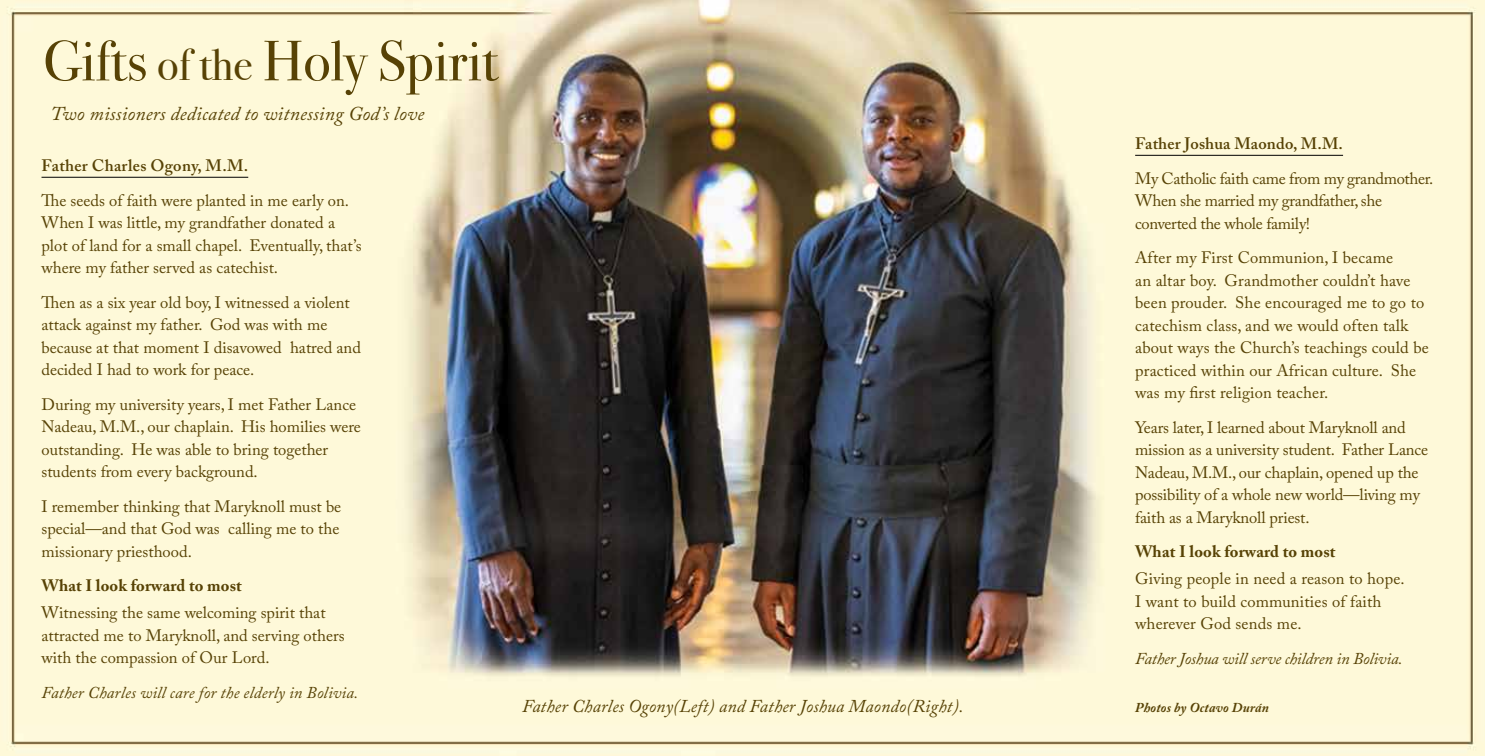
<style>
.page{position:relative;width:1485px;height:756px;background:#fff}
.page>*{position:absolute;margin:0;border:0;box-sizing:border-box;transform-origin:0 0}
.t1{font:57px "Bodoni Svty Two ITCTT";color:#574205}
.t2{font:italic 19.5px "Adobe Caslon Pro";letter-spacing:.01em;color:#574205}
.t3{font:italic 18px "Adobe Caslon Pro";letter-spacing:.01em;color:#574205}
.t4{font:16.5px/22.5px "Adobe Caslon Pro";color:#574205}
.t5{font:16.5px/22.5px "Adobe Caslon Pro";letter-spacing:-.02em;color:#574205}
.t6{font:italic 16.5px "Adobe Caslon Pro";letter-spacing:.005em;color:#574205}
.t7{font:600 16.5px "Adobe Caslon Pro";letter-spacing:.01em;color:#574205}
.t8{font:700 16.5px "Adobe Caslon Pro";letter-spacing:.01em;color:#574205}
.t9{font:italic 700 13.5px "Adobe Caslon Pro";letter-spacing:.01em;color:#574205}
.s1{font-size:45px}
</style>
<div class="page">
<img style="left:0;top:0;width:1485px;height:756px">
<hr style="left:42px;top:177px;width:206px;height:1px;background:#000">
<hr style="left:1135px;top:155px;width:208px;height:1px;background:#000">
<h1 class="t1" style="left:43px;top:14px;width:456px">Gifts <span class="s1">of the</span> Holy Spirit</h1>
<p class="t2" style="left:51px;top:102px;width:375px">Two missioners dedicated to witnessing God’s love</p>
<p class="t7" style="left:42px;top:156px;width:208px">Father Charles Ogony, M.M.</p>
<p class="t4" style="left:42px;top:189px;width:322px">The seeds of faith were planted in me early on.<br>When I was little, my grandfather donated a plot of land for a small chapel. Eventually, that’s where my father served as catechist.</p>
<p class="t4" style="left:42px;top:291px;width:321px">Then as a six year old boy, I witnessed a violent attack against my father. God was with me because at that moment I disavowed hatred and decided I had to work for peace.</p>
<p class="t4" style="left:42px;top:393px;width:321px">During my university years, I met Father Lance Nadeau, M.M., our chaplain. His homilies were outstanding. He was able to bring together students from every background.</p>
<p class="t4" style="left:42px;top:495px;width:301px;text-align:justify">I remember thinking that Maryknoll must be special—and that God was calling me to the missionary priesthood.</p>
<p class="t8" style="left:42px;top:576px;width:202px">What I look forward to most</p>
<p class="t4" style="left:42px;top:601px;width:305px">Witnessing the same welcoming spirit that attracted me to Maryknoll, and serving others with the compassion of Our Lord.</p>
<p class="t6" style="left:42px;top:683px;width:318px">Father Charles will care for the elderly in Bolivia.</p>
<p class="t3" style="left:522px;top:695px;width:443px">Father Charles Ogony(Left) and Father Joshua Maondo(Right).</p>
<p class="t7" style="left:1135px;top:134px;width:209px">Father Joshua Maondo, M.M.</p>
<p class="t5" style="left:1135px;top:167px;width:300px">My Catholic faith came from my grandmother.<br>When she married my grandfather, she converted the whole family!</p>
<p class="t4" style="left:1135px;top:246px;width:295px">After my First Communion, I became<br>an altar boy. Grandmother couldn’t have been prouder. She encouraged me to go to catechism class, and we would often talk about ways the Church’s teachings could be practiced within our African culture. She was my first religion teacher.</p>
<p class="t4" style="left:1135px;top:416px;width:295px">Years later, I learned about Maryknoll and mission as a university student. Father Lance Nadeau, M.M., our chaplain, opened up the possibility of a whole new world—living my faith as a Maryknoll priest.</p>
<p class="t8" style="left:1135px;top:542px;width:202px">What I look forward to most</p>
<p class="t4" style="left:1135px;top:567px;width:271px">Giving people in need a reason to hope.<br>I want to build communities of faith wherever God sends me.</p>
<p class="t6" style="left:1135px;top:649px;width:269px">Father Joshua will serve children in Bolivia.</p>
<p class="t9" style="left:1135px;top:699px;width:135px">Photos by Octavo Durán</p>
</div>
